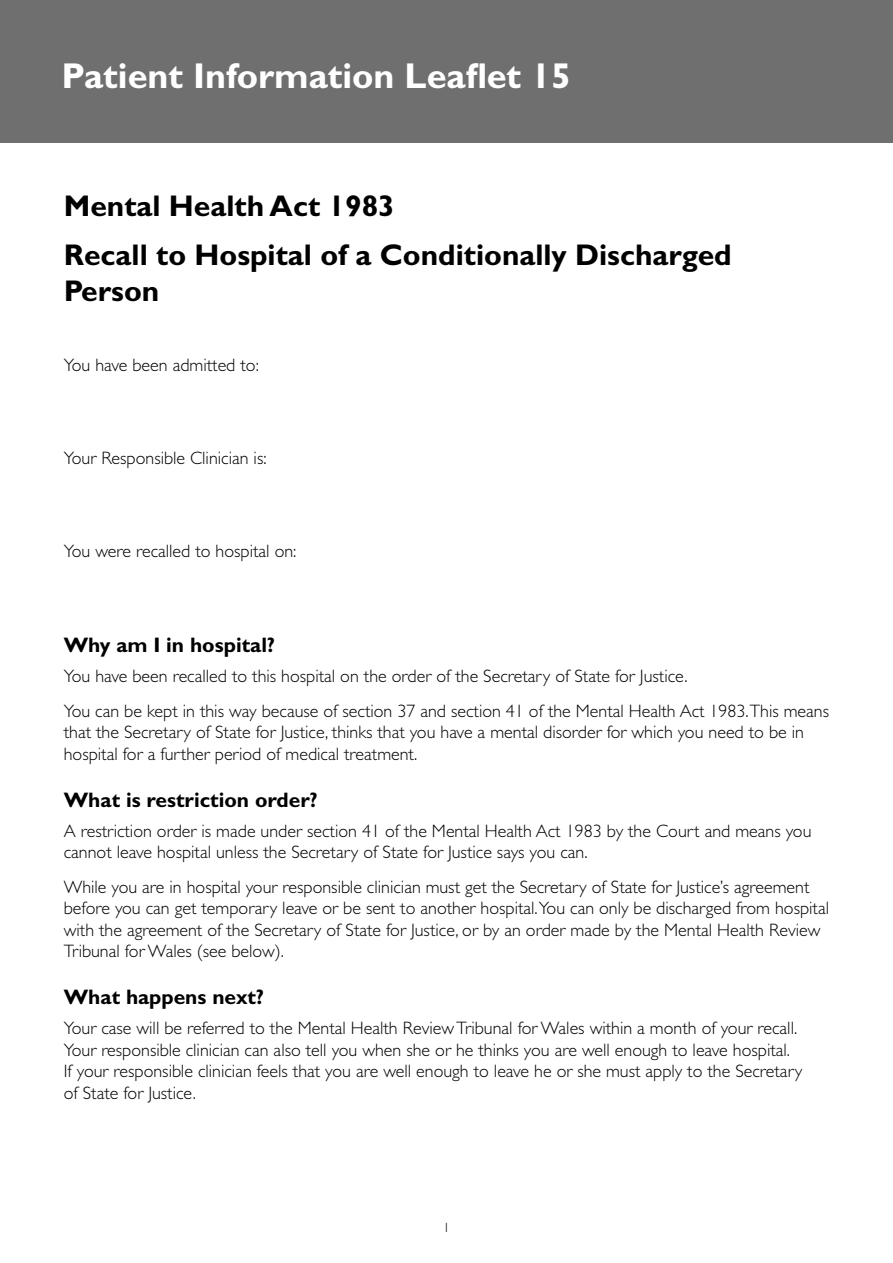
<style>
.page{position:relative;width:893px;height:1263px;background:#fff}
.page>*{position:absolute;margin:0;border:0;box-sizing:border-box;transform-origin:0 0}
.H1_Heading{font:700 36px "Gill Sans Std";color:#fff}
.H2_Heading{font:700 30px/36px "Gill Sans Std";color:#000}
.Sub_Heading{font:700 21px "Gill Sans Std";color:#000}
.t1{font:300 18px/21.6px "Gill Sans Std";color:#000}
.t2{font:300 13.5px "Gill Sans Std";color:#000}
</style>
<div class="page">
<div style="left:0;top:0;width:893px;height:142px;background:#706f6f"></div>
<h1 class="H1_Heading" style="left:62px;top:55px;width:511px">Patient Information Leaflet 15</h1>
<p class="H2_Heading" style="left:64px;top:188px;width:332px">Mental Health Act 1983</p>
<p class="H2_Heading" style="left:64px;top:237px;width:669px">Recall to Hospital of a Conditionally Discharged<br>Person</p>
<p class="t1" style="left:64px;top:354px;width:197px">You have been admitted to:</p>
<p class="t1" style="left:64px;top:447px;width:204px">Your Responsible Clinician is:</p>
<p class="t1" style="left:64px;top:541px;width:234px">You were recalled to hospital on:</p>
<p class="Sub_Heading" style="left:64px;top:633px;width:213px">Why am I in hospital?</p>
<p class="t1" style="left:64px;top:659px;width:767px;line-height:34.3px">You have been recalled to this hospital on the order of the Secretary of State for Justice.<br>You can be kept in this way because of section 37 and section 41 of the Mental Health Act 1983.This means</p>
<p class="t1" style="left:64px;top:722px;width:742px">that the Secretary of State for Justice, thinks that you have a mental disorder for which you need to be in hospital for a further period of medical treatment.</p>
<p class="Sub_Heading" style="left:64px;top:787px;width:255px">What is restriction order?</p>
<p class="t1" style="left:64px;top:820px;width:749px">A restriction order is made under section 41 of the Mental Health Act 1983 by the Court and means you cannot leave hospital unless the Secretary of State for Justice says you can.</p>
<p class="t1" style="left:64px;top:876px;width:767px">While you are in hospital your responsible clinician must get the Secretary of State for Justice’s agreement before you can get temporary leave or be sent to another hospital.You can only be discharged from hospital with the agreement of the Secretary of State for Justice, or by an order made by the Mental Health Review Tribunal for Wales (see below).</p>
<p class="Sub_Heading" style="left:64px;top:984px;width:202px">What happens next?</p>
<p class="t1" style="left:64px;top:1017px;width:740px">Your case will be referred to the Mental Health Review Tribunal for Wales within a month of your recall.<br>Your responsible clinician can also tell you when she or he thinks you are well enough to leave hospital.<br>If your responsible clinician feels that you are well enough to leave he or she must apply to the Secretary of State for Justice.</p>
<p class="t2" style="left:443px;top:1220px;width:8px">1</p>
</div>
